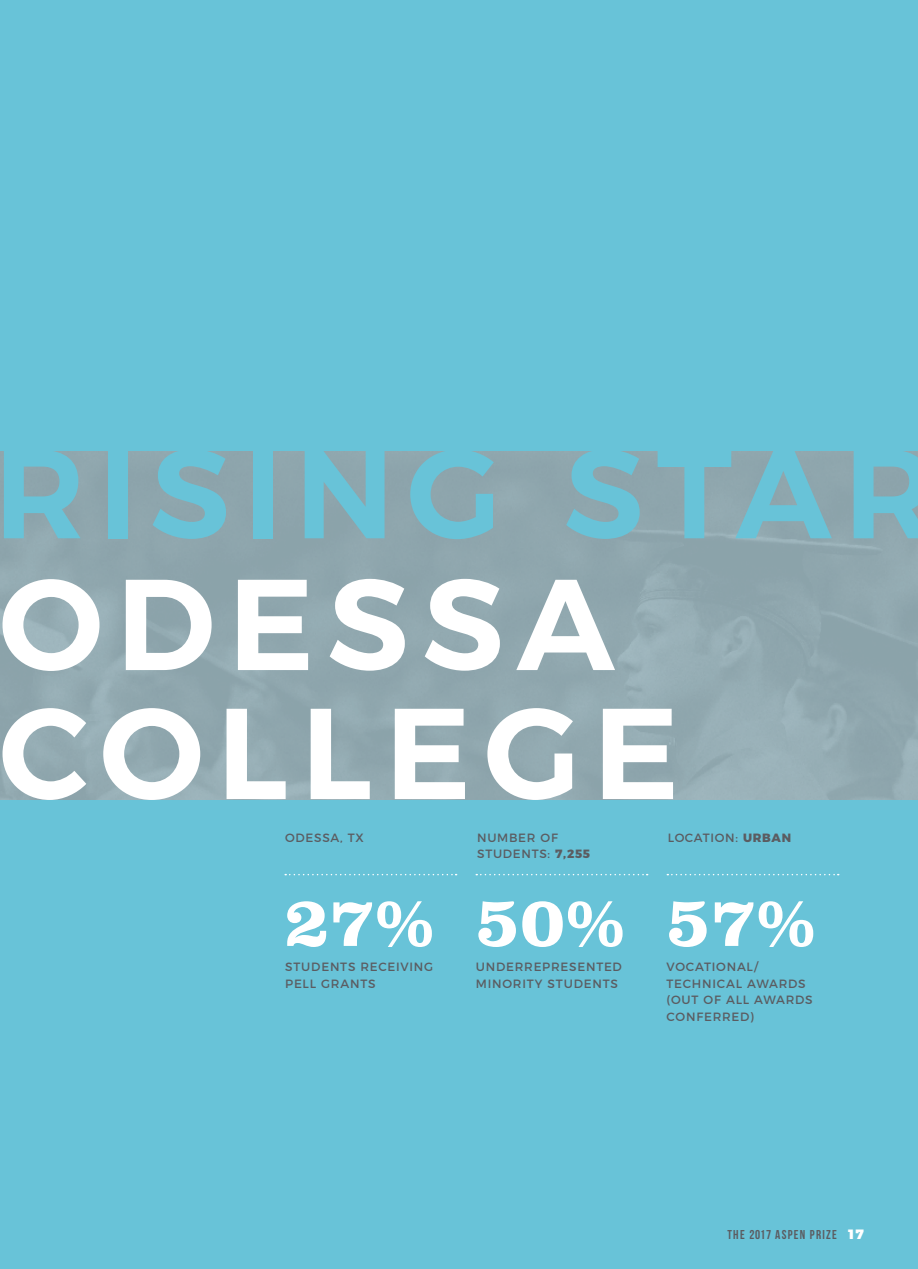
<style>
.page{position:relative;width:918px;height:1269px;background:#68c3d8}
.page>*{position:absolute;margin:0;border:0;box-sizing:border-box;transform-origin:0 0}
.t1{font:600 129px/129px "Montserrat";letter-spacing:.1em;color:#fff}
.t2{font:600 126px "Montserrat";letter-spacing:.1em;color:#68c3d8}
.INTRO_PAGE{font:700 72px "Clarendon";color:#fff}
.t3{font:900 13.5px "Montserrat";color:#fff}
.t4{font:12.9px "Bebas Neue";letter-spacing:.1em;color:#5b5c61}
.INTRO_PAGE-under{font:12px/16.5px "Montserrat";letter-spacing:.065em;color:#5b5c61}
.INTRO_PAGE_STATE{font:12px "Montserrat";letter-spacing:.06em;color:#5b5c61}
.s1{font-weight:800}
</style>
<div class="page">
<img style="left:0;top:451px;width:918px;height:348px">
<svg style="left:285px;top:874px;width:172px;height:1px"></svg>
<svg style="left:476px;top:874px;width:172px;height:1px"></svg>
<svg style="left:667px;top:874px;width:172px;height:1px"></svg>
<h2 class="t2" style="left:-6px;top:391px;width:942px">RISING STAR</h2>
<h1 class="t1" style="left:-1px;top:550px;width:682px">ODESSA<br>COLLEGE</h1>
<p class="INTRO_PAGE_STATE" style="left:285px;top:828px;width:80px">ODESSA, TX</p>
<p class="INTRO_PAGE_STATE" style="left:477px;top:828px;width:82px">NUMBER OF</p>
<p class="INTRO_PAGE_STATE" style="left:668px;top:828px;width:125px">LOCATION: <span class="s1">URBAN</span></p>
<p class="INTRO_PAGE_STATE" style="left:477px;top:844px;width:115px">STUDENTS: <span class="s1">7,255</span></p>
<p class="INTRO_PAGE" style="left:285px;top:878px;width:151px">27%</p>
<p class="INTRO_PAGE-under" style="left:285px;top:958px;width:150px">STUDENTS RECEIVING</p>
<p class="INTRO_PAGE-under" style="left:285px;top:974px;width:92px">PELL GRANTS</p>
<p class="INTRO_PAGE" style="left:476px;top:878px;width:151px">50%</p>
<p class="INTRO_PAGE-under" style="left:476px;top:958px;width:148px">UNDERREPRESENTED<br>MINORITY STUDENTS</p>
<p class="INTRO_PAGE" style="left:667px;top:878px;width:151px">57%</p>
<p class="INTRO_PAGE-under" style="left:667px;top:958px;width:148px">VOCATIONAL/<br>TECHNICAL AWARDS (OUT OF ALL AWARDS<br>CONFERRED)</p>
<p class="t4" style="left:727px;top:1228px;width:111px">THE 2017 ASPEN PRIZE</p>
<p class="t3" style="left:847px;top:1223px;width:18px">17</p>
</div>
